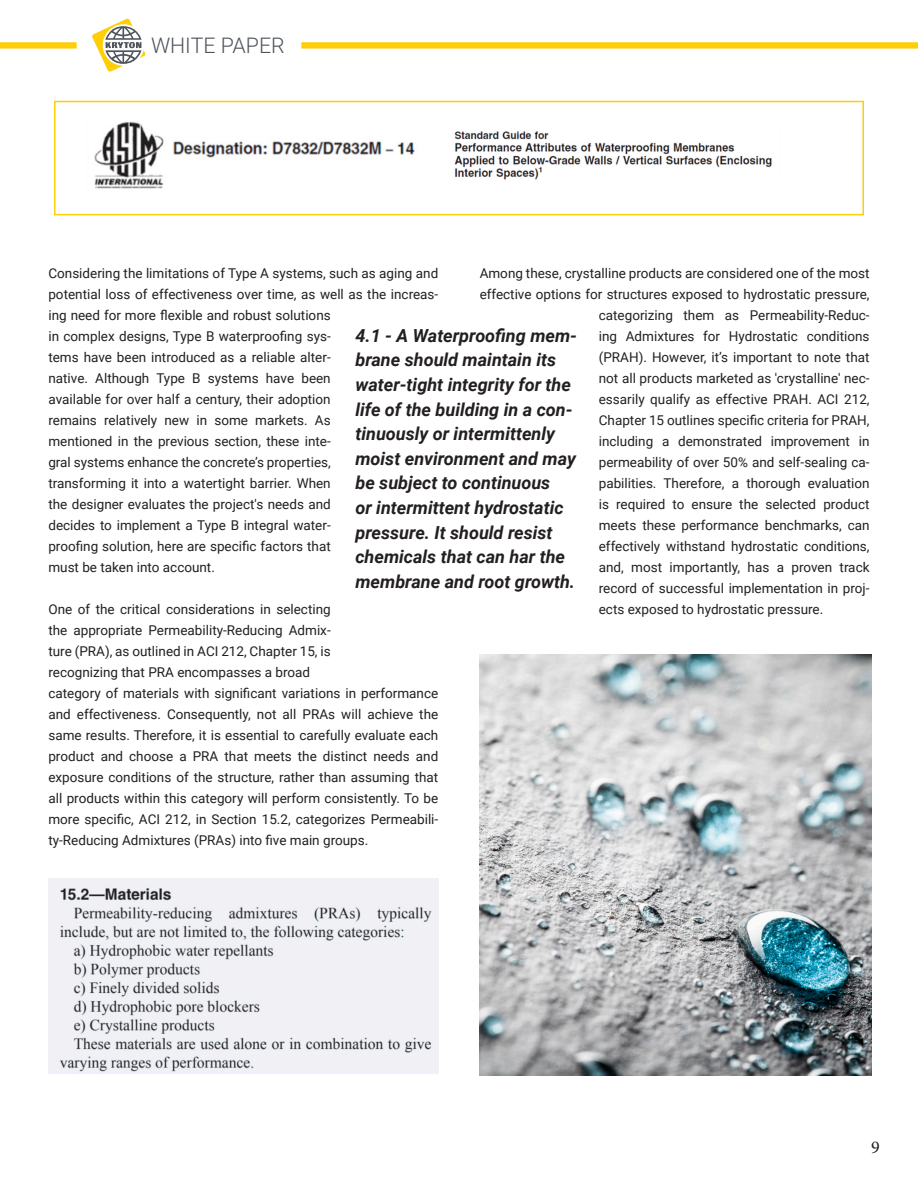
<style>
.page{position:relative;width:918px;height:1188px;background:#fff}
.page>*{position:absolute;margin:0;border:0;box-sizing:border-box;transform-origin:0 0}
.t1{font:300 21.45px "Roboto";color:#4e535c}
.t2{font:italic 700 18px "Roboto";color:#231f20}
.t3{font:18px "Minion Pro";color:#231f20}
.t4{font:13.5px/21px "Roboto";color:#231f20;text-align:justify}
</style>
<div class="page">
<div style="left:301px;top:42px;width:617px;height:7px;background:#fece08"></div>
<div style="left:0;top:42px;width:77px;height:7px;background:#fece08"></div>
<svg style="left:92px;top:18px;width:54px;height:54px"></svg>
<img style="left:94px;top:121px;width:321px;height:68px">
<img style="left:454px;top:131px;width:318px;height:49px">
<div style="left:54px;top:101px;width:810px;height:114px;border:2px solid #fece08"></div>
<img style="left:48px;top:879px;width:390px;height:195px">
<img style="left:480px;top:654px;width:391px;height:421px">
<p class="t1" style="left:151px;top:30px;width:135px">WHITE PAPER</p>
<p class="t4" style="left:48px;top:262px;width:391px;text-align:left">Considering the limitations of Type A systems, such as aging and potential loss of effectiveness over time, as well as the increas&shy;ing need for more flexible and robust solutions<br>in complex designs, Type B waterproofing sys-<br>tems have been introduced as a reliable alter-<br>native. Although Type B systems have been<br>available for over half a century, their adoption<br>remains relatively new in some markets. As<br>mentioned in the previous section, these inte-<br>gral systems enhance the concrete’s properties,<br>transforming it into a watertight barrier. When<br>the designer evaluates the project's needs and<br>decides to implement a Type B integral water-<br>proofing solution, here are specific factors that<br>must be taken into account.</p>
<p class="t4" style="left:48px;top:598px;width:284px">One of the critical considerations in selecting the appropriate Permeability-Reducing Admix&shy;ture (PRA), as outlined in ACI 212, Chapter 15, is</p>
<p class="t4" style="left:48px;top:661px;width:263px">recognizing that PRA encompasses a broad</p>
<p class="t4" style="left:48px;top:682px;width:391px">category of materials with significant variations in performance and effectiveness. Consequently, not all PRAs will achieve the same results. Therefore, it is essential to carefully evaluate each product and choose a PRA that meets the distinct needs and exposure conditions of the structure, rather than assuming that all products within this category will perform consistently. To be more specific, ACI 212, in Section 15.2, categorizes Permeabili&shy;ty-Reducing Admixtures (PRAs) into five main groups.</p>
<p class="t4" style="left:480px;top:262px;width:391px">Among these, crystalline products are considered one of the most</p>
<p class="t4" style="left:480px;top:283px;width:391px">effective options for structures exposed to hydrostatic pressure,</p>
<p class="t4" style="left:599px;top:304px;width:272px">categorizing them as Permeability-Reduc-</p>
<p class="t4" style="left:599px;top:325px;width:272px">ing Admixtures for Hydrostatic conditions</p>
<p class="t4" style="left:599px;top:346px;width:272px">(PRAH). However, it’s important to note that</p>
<p class="t4" style="left:599px;top:367px;width:272px">not all products marketed as 'crystalline' nec-</p>
<p class="t4" style="left:599px;top:388px;width:272px">essarily qualify as effective PRAH. ACI 212,</p>
<p class="t4" style="left:599px;top:409px;width:272px">Chapter 15 outlines specific criteria for PRAH,</p>
<p class="t4" style="left:599px;top:430px;width:272px">including a demonstrated improvement in</p>
<p class="t4" style="left:599px;top:451px;width:272px">permeability of over 50% and self-sealing ca-</p>
<p class="t4" style="left:599px;top:472px;width:272px">pabilities. Therefore, a thorough evaluation</p>
<p class="t4" style="left:599px;top:493px;width:272px">is required to ensure the selected product</p>
<p class="t4" style="left:599px;top:514px;width:272px">meets these performance benchmarks, can</p>
<p class="t4" style="left:599px;top:535px;width:272px">effectively withstand hydrostatic conditions,</p>
<p class="t4" style="left:599px;top:556px;width:272px">and, most importantly, has a proven track</p>
<p class="t4" style="left:599px;top:577px;width:272px">record of successful implementation in proj-</p>
<p class="t4" style="left:599px;top:598px;width:226px">ects exposed to hydrostatic pressure.</p>
<p class="t2" style="left:355px;top:323px;width:223px">4.1 - A Waterproofing mem-</p>
<p class="t2" style="left:355px;top:347px;width:202px">brane should maintain its</p>
<p class="t2" style="left:355px;top:372px;width:217px">water-tight integrity for the</p>
<p class="t2" style="left:355px;top:397px;width:219px">life of the building in a con-</p>
<p class="t2" style="left:355px;top:421px;width:201px">tinuously or intermittenly</p>
<p class="t2" style="left:355px;top:446px;width:222px">moist environment and may</p>
<p class="t2" style="left:355px;top:470px;width:196px">be subject to continuous</p>
<p class="t2" style="left:355px;top:495px;width:210px">or intermittent hydrostatic</p>
<p class="t2" style="left:355px;top:520px;width:199px">pressure. It should resist</p>
<p class="t2" style="left:355px;top:544px;width:211px">chemicals that can har the</p>
<p class="t2" style="left:355px;top:569px;width:221px">membrane and root growth.</p>
<p class="t3" style="left:871px;top:1136px;width:10px">9</p>
</div>
